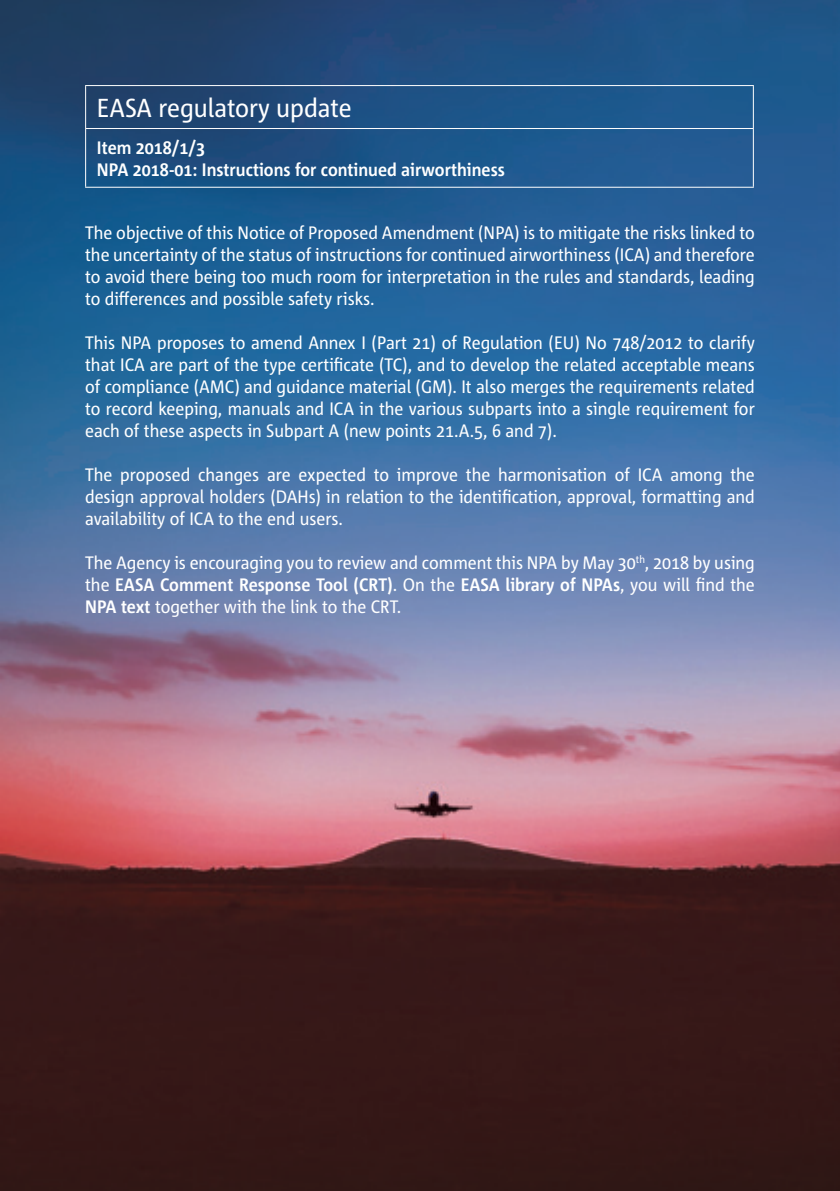
<style>
.page{position:relative;width:840px;height:1191px;background:#fff}
.page>*{position:absolute;margin:0;border:0;box-sizing:border-box;transform-origin:0 0}
.Title_1{font:26px "Corpid E1 s S Cd";color:#fff}
.Body_text{font:18px/22px "Corpid E1 s S Cd";color:#fff;text-align:justify}
.Subtitle{font:700 18px "Corpid E1 s S Cd";color:#fff}
.s1{font-weight:700}
</style>
<div class="page">
<img style="left:0;top:0;width:839px;height:1191px">
<hr style="left:85px;top:85px;width:668px;height:1px;background:#fff">
<hr style="left:85px;top:86px;width:1px;height:42px;background:#fff">
<hr style="left:752px;top:86px;width:1px;height:42px;background:#fff">
<hr style="left:85px;top:128px;width:668px;height:1px;background:#fff">
<hr style="left:85px;top:129px;width:1px;height:58px;background:#fff">
<hr style="left:752px;top:129px;width:1px;height:58px;background:#fff">
<hr style="left:85px;top:187px;width:668px;height:1px;background:#fff">
<p class="Title_1" style="left:97px;top:92px;width:256px">EASA regulatory update</p>
<p class="Subtitle" style="left:97px;top:136px;width:110px">Item 2018/1/3</p>
<p class="Subtitle" style="left:97px;top:158px;width:409px">NPA 2018-01: Instructions for continued airworthiness</p>
<p class="Body_text" style="left:85px;top:221px;width:670px">The objective of this Notice of Proposed Amendment (NPA) is to mitigate the risks linked to the uncertainty of the status of instructions for continued airworthiness (ICA) and therefore to avoid there being too much room for interpretation in the rules and standards, leading to differences and possible safety risks.</p>
<p class="Body_text" style="left:85px;top:331px;width:671px">This NPA proposes to amend Annex I (Part 21) of Regulation (EU) No 748/2012 to clarify that ICA are part of the type certificate (TC), and to develop the related acceptable means of compliance (AMC) and guidance material (GM). It also merges the requirements related to record keeping, manuals and ICA in the various subparts into a single requirement for each of these aspects in Subpart A (new points 21.A.5, 6 and 7).</p>
<p class="Body_text" style="left:85px;top:463px;width:671px">The proposed changes are expected to improve the harmonisation of ICA among the design approval holders (DAHs) in relation to the identification, approval, formatting and availability of ICA to the end users.</p>
<p class="Body_text" style="left:85px;top:551px;width:671px">The Agency is encouraging you to review and comment this NPA by May 30<sup>th</sup>, 2018 by using the <span class="s1">EASA Comment Response Tool (CRT)</span>. On the <span class="s1">EASA library of NPAs</span>, you will find the <span class="s1">NPA text</span> together with the link to the CRT.</p>
</div>
